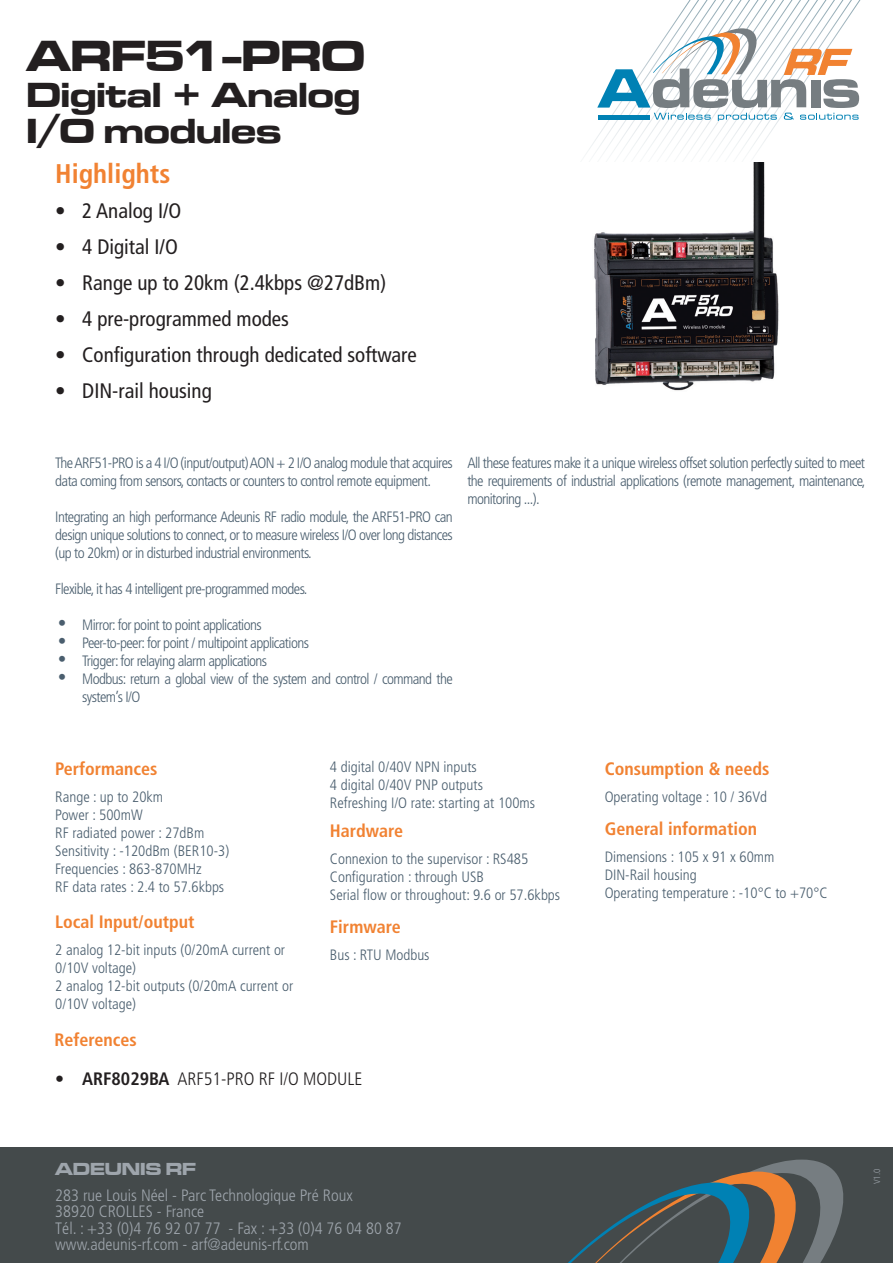
<style>
.page{position:relative;width:893px;height:1263px;background:#fff}
.page>*{position:absolute;margin:0;border:0;box-sizing:border-box;transform-origin:0 0}
.t1{font:45px "ft 77";color:#231f20}
.t2{font:36px "ft 77";color:#231f20}
.t3{font:700 condensed 27px "Frutiger LT";color:#f18232}
.t4{font:condensed 21px "Frutiger LT";color:#231f20}
.Titres_gris_1er_nive{font:700 condensed 18px "Frutiger LT";color:#f18232}
.t5{font:300 condensed 18px "Frutiger LT";color:#231f20}
.t6{font:18px "ft 77";color:#9ea5ac}
.t7{font:300 condensed 16.5px "Frutiger LT";color:#9ea5ac}
.Titres_gris_1er_nive-2{font:300 condensed 15px/18px "Frutiger LT";letter-spacing:-.04em;color:#4a5e6e}
.Titres_gris_1er_nive-3{font:300 condensed 15px/18px "Frutiger LT";color:#4a5e6e}
.Titres_gris_1er_nive-4{font:300 condensed 9px "Frutiger LT";color:#9ea5ac}
.s1{font-family:"ft 77";font-weight:400;font-stretch:normal;font-size:21px}
.s2{font-weight:700}
</style>
<div class="page">
<svg style="left:586px;top:0;width:275px;height:163px"></svg>
<hr style="left:598px;top:116px;width:52px;height:4px;background:#0081b4">
<div style="left:0;top:1148px;width:893px;height:115px;background:#444a4b"></div>
<svg style="left:568px;top:1159px;width:276px;height:104px"></svg>
<img style="left:594px;top:163px;width:185px;height:228px">
<p class="t1" style="left:26px;top:26px;width:340px">ARF51-PRO</p>
<p class="t2" style="left:26px;top:71px;width:335px">Digital + Analog</p>
<p class="t2" style="left:26px;top:107px;width:257px">I/O modules</p>
<p class="t3" style="left:55px;top:158px;width:117px">Highlights</p>
<p class="t4" style="left:55px;top:198px;width:128px">• 2 Analog I/O</p>
<p class="t4" style="left:55px;top:234px;width:124px">• 4 Digital I/O</p>
<p class="t4" style="left:55px;top:270px;width:332px">• Range up to 20km (2.4kbps @27dBm)</p>
<p class="t4" style="left:55px;top:306px;width:235px">• 4 pre-programmed modes</p>
<p class="t4" style="left:55px;top:342px;width:363px">• Configuration through dedicated software</p>
<p class="t4" style="left:55px;top:378px;width:158px">• DIN-rail housing</p>
<p class="Titres_gris_1er_nive-2" style="left:55px;top:454px;width:399px">The ARF51-PRO is a 4 I/O (input/output) AON + 2 I/O analog module that acquires data coming from sensors, contacts or counters to control remote equipment.</p>
<p class="Titres_gris_1er_nive-2" style="left:55px;top:508px;width:399px;text-align:justify">Integrating an high performance Adeunis RF radio module, the ARF51-PRO can design unique solutions to connect, or to measure wireless I/O over long distances (up to 20km) or in disturbed industrial environments.</p>
<p class="Titres_gris_1er_nive-2" style="left:55px;top:580px;width:254px">Flexible, it has 4 intelligent pre-programmed modes.</p>
<p class="Titres_gris_1er_nive-2" style="left:55px;top:616px;width:208px"><span class="s1">•</span> Mirror: for point to point applications</p>
<p class="Titres_gris_1er_nive-2" style="left:55px;top:634px;width:255px"><span class="s1">•</span> Peer-to-peer: for point / multipoint applications</p>
<p class="Titres_gris_1er_nive-2" style="left:55px;top:652px;width:213px"><span class="s1">•</span> Trigger: for relaying alarm applications</p>
<p class="Titres_gris_1er_nive-2" style="left:82px;top:670px;width:372px;text-indent:-27px"><span class="s1">•</span> Modbus: return a global view of the system and control / command the system’s I/O</p>
<p class="Titres_gris_1er_nive-2" style="left:467px;top:454px;width:400px;text-align:justify">All these features make it a unique wireless offset solution perfectly suited to meet the requirements of industrial applications (remote management, maintenance, monitoring ...).</p>
<p class="Titres_gris_1er_nive" style="left:55px;top:758px;width:104px">Performances</p>
<p class="Titres_gris_1er_nive-3" style="left:55px;top:788px;width:109px">Range : up to 20km</p>
<p class="Titres_gris_1er_nive-3" style="left:55px;top:806px;width:89px">Power : 500mW</p>
<p class="Titres_gris_1er_nive-3" style="left:55px;top:824px;width:151px">RF radiated power : 27dBm</p>
<p class="Titres_gris_1er_nive-3" style="left:55px;top:842px;width:176px">Sensitivity : -120dBm (BER10-3)</p>
<p class="Titres_gris_1er_nive-3" style="left:55px;top:860px;width:148px">Frequencies : 863-870MHz</p>
<p class="Titres_gris_1er_nive-3" style="left:55px;top:878px;width:170px">RF data rates : 2.4 to 57.6kbps</p>
<p class="Titres_gris_1er_nive" style="left:55px;top:911px;width:141px">Local Input/output</p>
<p class="Titres_gris_1er_nive-3" style="left:55px;top:941px;width:231px">2 analog 12-bit inputs (0/20mA current or<br>0/10V voltage)</p>
<p class="Titres_gris_1er_nive-3" style="left:55px;top:977px;width:239px">2 analog 12-bit outputs (0/20mA current or<br>0/10V voltage)</p>
<p class="Titres_gris_1er_nive" style="left:54px;top:1029px;width:84px">References</p>
<p class="Titres_gris_1er_nive-3" style="left:330px;top:758px;width:148px">4 digital 0/40V NPN inputs</p>
<p class="Titres_gris_1er_nive-3" style="left:330px;top:776px;width:154px">4 digital 0/40V PNP outputs</p>
<p class="Titres_gris_1er_nive-3" style="left:330px;top:794px;width:207px">Refreshing I/O rate: starting at 100ms</p>
<p class="Titres_gris_1er_nive" style="left:330px;top:820px;width:75px">Hardware</p>
<p class="Titres_gris_1er_nive-3" style="left:330px;top:850px;width:200px">Connexion to the supervisor : RS485</p>
<p class="Titres_gris_1er_nive-3" style="left:330px;top:868px;width:155px">Configuration : through USB</p>
<p class="Titres_gris_1er_nive-3" style="left:330px;top:886px;width:232px">Serial flow or throughout: 9.6 or 57.6kbps</p>
<p class="Titres_gris_1er_nive" style="left:330px;top:916px;width:72px">Firmware</p>
<p class="Titres_gris_1er_nive-3" style="left:330px;top:946px;width:101px">Bus : RTU Modbus</p>
<p class="t5" style="left:55px;top:1068px;width:309px"><span class="s2">• ARF8029BA</span> ARF51-PRO RF I/O MODULE</p>
<p class="Titres_gris_1er_nive" style="left:605px;top:758px;width:166px">Consumption &amp; needs</p>
<p class="Titres_gris_1er_nive-3" style="left:605px;top:788px;width:164px">Operating voltage : 10 / 36Vd</p>
<p class="Titres_gris_1er_nive" style="left:605px;top:818px;width:154px">General information</p>
<p class="Titres_gris_1er_nive-3" style="left:605px;top:848px;width:171px">Dimensions : 105 x 91 x 60mm</p>
<p class="Titres_gris_1er_nive-3" style="left:605px;top:866px;width:93px">DIN-Rail housing</p>
<p class="Titres_gris_1er_nive-3" style="left:605px;top:884px;width:224px">Operating temperature : -10°C to +70°C</p>
<p class="t6" style="left:55px;top:1157px;width:142px">ADEUNIS RF</p>
<p class="Titres_gris_1er_nive-4" style="left:872px;top:1184px;width:17px;rotate:-90deg">V1.0</p>
<p class="t7" style="left:55px;top:1185px;width:299px">283 rue Louis Néel - Parc Technologique Pré Roux</p>
<p class="t7" style="left:55px;top:1202px;width:150px">38920 CROLLES - France</p>
<p class="t7" style="left:55px;top:1218px;width:348px">Tél. : +33 (0)4 76 92 07 77 - Fax : +33 (0)4 76 04 80 87</p>
<p class="t7" style="left:55px;top:1235px;width:255px">www.adeunis-rf.com - arf@adeunis-rf.com</p>
</div>
